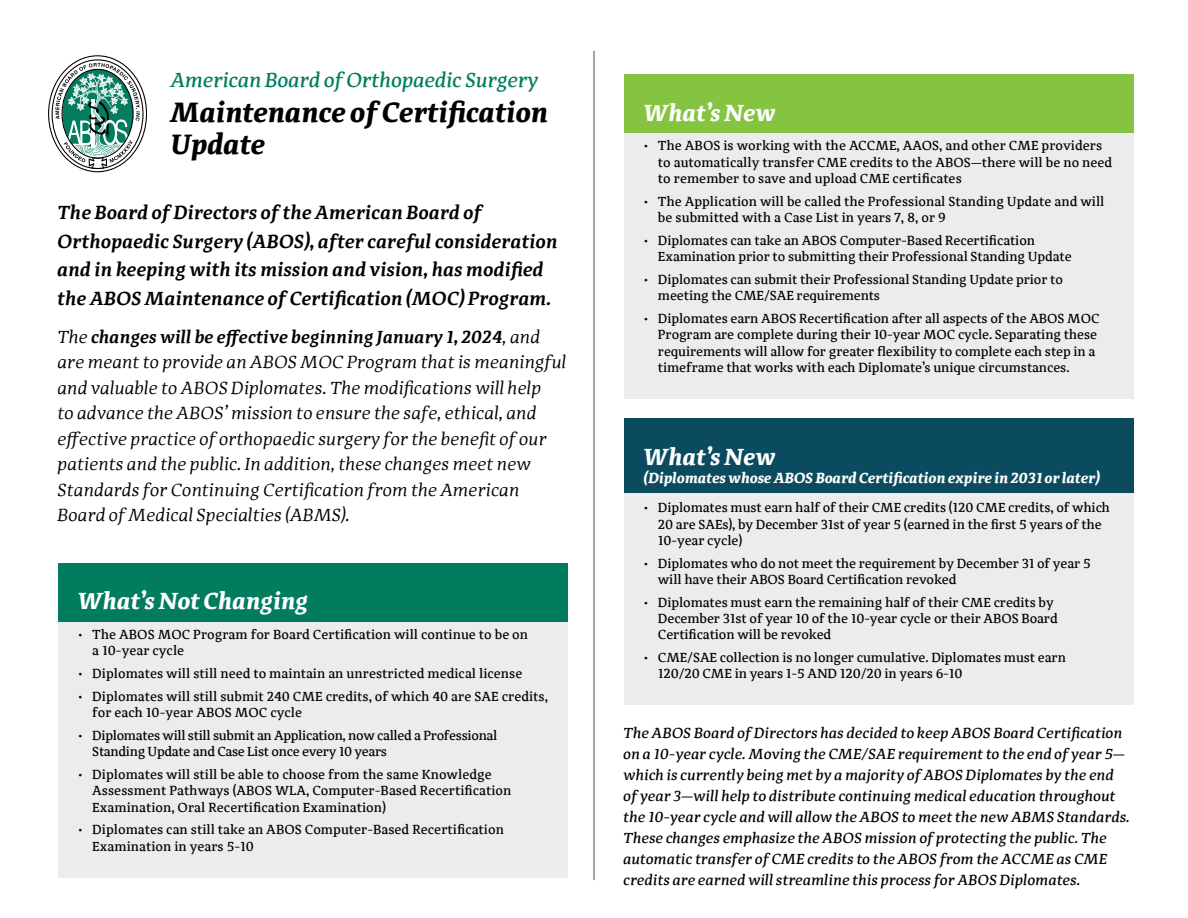
<style>
.page{position:relative;width:1188px;height:918px;background:#fff}
.page>*{position:absolute;margin:0;border:0;box-sizing:border-box;transform-origin:0 0}
.t1{font:italic 700 28.8px/32px "Adagio Serif";letter-spacing:-.01em;color:#000}
.t2{font:italic 700 24px "Adagio Serif";letter-spacing:-.01em;color:#fff}
.t3{font:italic 500 20.85px "Adagio Serif";letter-spacing:-.01em;color:#027c5f}
.t4{font:italic 600 19.5px/28.5px "Adagio Serif";color:#000}
.t5{font:italic 18px/25.5px "Adagio Serif";color:#000}
.t6{font:italic 500 15px/21px "Adagio Serif";color:#000}
.t7{font:italic 700 15px "Adagio Serif";letter-spacing:-.01em;color:#fff}
.t8{font:500 13.5px/16.2px "Adagio Serif";letter-spacing:-.01em;color:#000}
.s1{font-weight:600}
</style>
<div class="page">
<svg style="left:48px;top:55px;width:99px;height:117px"></svg>
<div style="left:58px;top:563px;width:510px;height:315px;background:#edecec"></div>
<div style="left:58px;top:563px;width:510px;height:59px;background:#027c5f"></div>
<div style="left:624px;top:74px;width:510px;height:325px;background:#edecec"></div>
<div style="left:624px;top:74px;width:510px;height:59px;background:#85c441"></div>
<div style="left:624px;top:418px;width:510px;height:287px;background:#edecec"></div>
<div style="left:624px;top:418px;width:510px;height:75px;background:#0b4b5f"></div>
<hr style="left:594px;top:51px;width:1px;height:829px;background:#444d54">
<h3 class="t3" style="left:172px;top:67px;width:369px">American Board of Orthopaedic Surgery</h3>
<h1 class="t1" style="left:172px;top:97px;width:380px">Maintenance of Certification<br>Update</h1>
<h3 class="t4" style="left:58px;top:199px;width:502px">The Board of Directors of the American Board of Orthopaedic Surgery (ABOS), after careful consideration and in keeping with its mission and vision, has modified the ABOS Maintenance of Certification (MOC) Program.</h3>
<p class="t5" style="left:58px;top:324px;width:510px">The <span class="s1">changes will be effective beginning January 1, 2024</span>, and are meant to provide an ABOS MOC Program that is meaningful and valuable to ABOS Diplomates. The modifications will help<br>to advance the ABOS’ mission to ensure the safe, ethical, and effective practice of orthopaedic surgery for the benefit of our patients and the public. In addition, these changes meet new Standards for Continuing Certification from the American Board of Medical Specialties (ABMS).</p>
<h2 class="t2" style="left:79px;top:585px;width:232px">What’s Not Changing</h2>
<p class="t8" style="left:92px;top:626px;width:437px;text-indent:-14px">• The ABOS MOC Program for Board Certification will continue to be on a 10-year cycle</p>
<p class="t8" style="left:79px;top:665px;width:445px">• Diplomates will still need to maintain an unrestricted medical license</p>
<p class="t8" style="left:92px;top:688px;width:457px;text-indent:-14px">• Diplomates will still submit 240 CME credits, of which 40 are SAE credits, for each 10-year ABOS MOC cycle</p>
<p class="t8" style="left:92px;top:728px;width:407px;text-indent:-14px">• Diplomates will still submit an Application, now called a Professional<br>Standing Update and Case List once every 10 years</p>
<p class="t8" style="left:92px;top:767px;width:421px;text-indent:-14px">• Diplomates will still be able to choose from the same Knowledge<br>Assessment Pathways (ABOS WLA, Computer-Based Recertification<br>Examination, Oral Recertification Examination)</p>
<p class="t8" style="left:92px;top:822px;width:413px;text-indent:-14px">• Diplomates can still take an ABOS Computer-Based Recertification<br>Examination in years 5-10</p>
<h2 class="t2" style="left:644px;top:97px;width:134px">What’s New</h2>
<p class="t8" style="left:658px;top:138px;width:456px;text-indent:-14px">• The ABOS is working with the ACCME, AAOS, and other CME providers to automatically transfer CME credits to the ABOS—there will be no need to remember to save and upload CME certificates</p>
<p class="t8" style="left:658px;top:193px;width:448px;text-indent:-14px">• The Application will be called the Professional Standing Update and will be submitted with a Case List in years 7, 8, or 9</p>
<p class="t8" style="left:658px;top:232px;width:415px;text-indent:-14px">• Diplomates can take an ABOS Computer-Based Recertification<br>Examination prior to submitting their Professional Standing Update</p>
<p class="t8" style="left:658px;top:272px;width:406px;text-indent:-14px">• Diplomates can submit their Professional Standing Update prior to meeting the CME/SAE requirements</p>
<p class="t8" style="left:658px;top:311px;width:443px;text-indent:-14px">• Diplomates earn ABOS Recertification after all aspects of the ABOS MOC Program are complete during their 10-year MOC cycle. Separating these requirements will allow for greater flexibility to complete each step in a timeframe that works with each Diplomate’s unique circumstances.</p>
<h2 class="t2" style="left:644px;top:441px;width:134px">What’s New</h2>
<p class="t7" style="left:644px;top:468px;width:458px">(Diplomates whose ABOS Board Certification expire in 2031 or later)</p>
<p class="t8" style="left:658px;top:500px;width:453px;text-indent:-14px">• Diplomates must earn half of their CME credits (120 CME credits, of which<br>20 are SAEs), by December 31st of year 5 (earned in the first 5 years of the<br>10-year cycle)</p>
<p class="t8" style="left:658px;top:555px;width:434px;text-indent:-14px">• Diplomates who do not meet the requirement by December 31 of year 5 will have their ABOS Board Certification revoked</p>
<p class="t8" style="left:658px;top:594px;width:401px;text-indent:-14px">• Diplomates must earn the remaining half of their CME credits by<br>December 31st of year 10 of the 10-year cycle or their ABOS Board<br>Certification will be revoked</p>
<p class="t8" style="left:658px;top:650px;width:410px;text-indent:-14px">• CME/SAE collection is no longer cumulative. Diplomates must earn<br>120/20 CME in years 1-5 AND 120/20 in years 6-10</p>
<p class="t6" style="left:624px;top:722px;width:508px">The ABOS Board of Directors has decided to keep ABOS Board Certification on a 10-year cycle. Moving the CME/SAE requirement to the end of year 5— which is currently being met by a majority of ABOS Diplomates by the end of year 3—will help to distribute continuing medical education throughout the 10-year cycle and will allow the ABOS to meet the new ABMS Standards.<br>These changes emphasize the ABOS mission of protecting the public. The automatic transfer of CME credits to the ABOS from the ACCME as CME credits are earned will streamline this process for ABOS Diplomates.</p>
</div>
